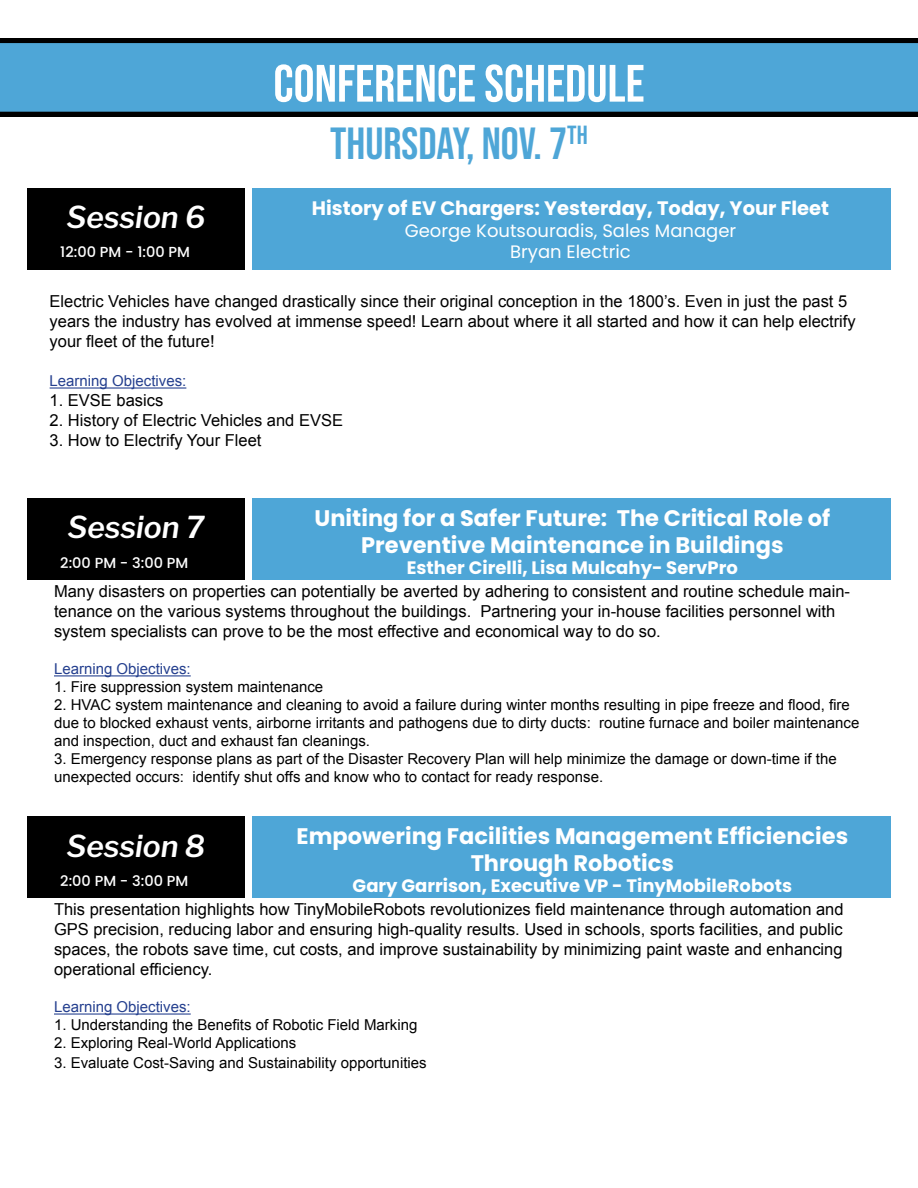
<style>
.page{position:relative;width:918px;height:1188px;background:#fff}
.page>*{position:absolute;margin:0;border:0;box-sizing:border-box;transform-origin:0 0}
.t1{font:52.5px "Bebas Neue";color:#fff}
.t2{font:45px "Bebas Neue";color:#4ea6d7}
.t3{font:italic 600 30px "Libre Franklin";color:#fff}
.t4{font:700 22.5px/27px "Poppins";color:#fff;text-align:center}
.t5{font:700 19.5px "Poppins";color:#fff}
.t6{font:700 18px "Poppins";color:#fff}
.t7{font:18px/21.6px "Poppins";color:#fff;text-align:center}
.t8{font:16.5px/19.8px "Arial";color:#000}
.t9{font:15px/18px "Arial";color:#000}
.t10{font:15px "Arial";color:#25408f}
.t11{font:500 14.55px "Poppins";color:#fff}
</style>
<div class="page">
<div style="left:0;top:38px;width:918px;height:79px;background:#000"></div>
<div style="left:0;top:43px;width:918px;height:69px;background:#4ea6d7"></div>
<hr style="left:50px;top:387px;width:136px;height:2px;background:#25408f">
<div style="left:27px;top:188px;width:218px;height:81px;background:#000"></div>
<div style="left:252px;top:188px;width:639px;height:81px;background:#4ea6d7"></div>
<hr style="left:54px;top:675px;width:137px;height:1px;background:#25408f">
<div style="left:27px;top:498px;width:218px;height:82px;background:#000"></div>
<div style="left:252px;top:498px;width:639px;height:82px;background:#4ea6d7"></div>
<hr style="left:54px;top:1013px;width:137px;height:2px;background:#25408f">
<div style="left:27px;top:816px;width:218px;height:82px;background:#000"></div>
<div style="left:252px;top:816px;width:639px;height:82px;background:#4ea6d7"></div>
<h3 class="t3" style="left:66px;top:199px;width:140px">Session 6</h3>
<p class="t11" style="left:60px;top:244px;width:131px">12:00 PM - 1:00 PM</p>
<h1 class="t1" style="left:273px;top:54px;width:373px">CONFERENCE SCHEDULE</h1>
<h2 class="t2" style="left:330px;top:118px;width:259px">THURSDAY, NOV. 7<sup>TH</sup></h2>
<p class="t5" style="left:312px;top:197px;width:519px">History of EV Chargers: Yesterday, Today, Your Fleet</p>
<p class="t7" style="left:405px;top:220px;width:333px">George Koutsouradis, Sales Manager<br>Bryan Electric</p>
<p class="t8" style="left:50px;top:292px;width:808px">Electric Vehicles have changed drastically since their original conception in the 1800’s. Even in just the past 5 years the industry has evolved at immense speed! Learn about where it all started and how it can help electrify your fleet of the future!</p>
<p class="t10" style="left:50px;top:371px;width:138px">Learning Objectives:</p>
<p class="t8" style="left:50px;top:391px;width:115px">1. EVSE basics</p>
<p class="t8" style="left:50px;top:411px;width:295px">2. History of Electric Vehicles and EVSE</p>
<p class="t8" style="left:50px;top:430px;width:213px">3. How to Electrify Your Fleet</p>
<h3 class="t3" style="left:67px;top:509px;width:138px">Session 7</h3>
<p class="t11" style="left:60px;top:554px;width:130px">2:00 PM - 3:00 PM</p>
<h3 class="t4" style="left:315px;top:504px;width:517px">Uniting for a Safer Future: The Critical Role of<br>Preventive Maintenance in Buildings</h3>
<p class="t6" style="left:407px;top:557px;width:332px">Esther Cirelli, Lisa Mulcahy- ServPro</p>
<p class="t8" style="left:54px;top:581px;width:798px">Many disasters on properties can potentially be averted by adhering to consistent and routine schedule main&shy;tenance on the various systems throughout the buildings. Partnering your in-house facilities personnel with system specialists can prove to be the most effective and economical way to do so.</p>
<p class="t10" style="left:54px;top:659px;width:138px">Learning Objectives:</p>
<p class="t9" style="left:54px;top:678px;width:271px">1. Fire suppression system maintenance</p>
<p class="t9" style="left:54px;top:696px;width:807px">2. HVAC system maintenance and cleaning to avoid a failure during winter months resulting in pipe freeze and flood, fire due to blocked exhaust vents, airborne irritants and pathogens due to dirty ducts: routine furnace and boiler maintenance and inspection, duct and exhaust fan cleanings.</p>
<p class="t9" style="left:54px;top:750px;width:784px">3. Emergency response plans as part of the Disaster Recovery Plan will help minimize the damage or down-time if the unexpected occurs: identify shut offs and know who to contact for ready response.</p>
<h3 class="t3" style="left:66px;top:828px;width:140px">Session 8</h3>
<p class="t11" style="left:60px;top:873px;width:130px">2:00 PM - 3:00 PM</p>
<h3 class="t4" style="left:297px;top:823px;width:553px">Empowering Facilities Management Efficiencies<br>Through Robotics</h3>
<p class="t6" style="left:353px;top:876px;width:441px">Gary Garrison, Executive VP - TinyMobileRobots</p>
<p class="t8" style="left:54px;top:900px;width:791px;text-align:justify">This presentation highlights how TinyMobileRobots revolutionizes field maintenance through automation and GPS precision, reducing labor and ensuring high-quality results. Used in schools, sports facilities, and public spaces, the robots save time, cut costs, and improve sustainability by minimizing paint waste and enhancing operational efficiency.</p>
<p class="t10" style="left:54px;top:997px;width:138px">Learning Objectives:</p>
<p class="t9" style="left:54px;top:1016px;width:365px">1. Understanding the Benefits of Robotic Field Marking</p>
<p class="t9" style="left:54px;top:1034px;width:244px">2. Exploring Real-World Applications</p>
<p class="t9" style="left:54px;top:1054px;width:374px">3. Evaluate Cost-Saving and Sustainability opportunities</p>
</div>
